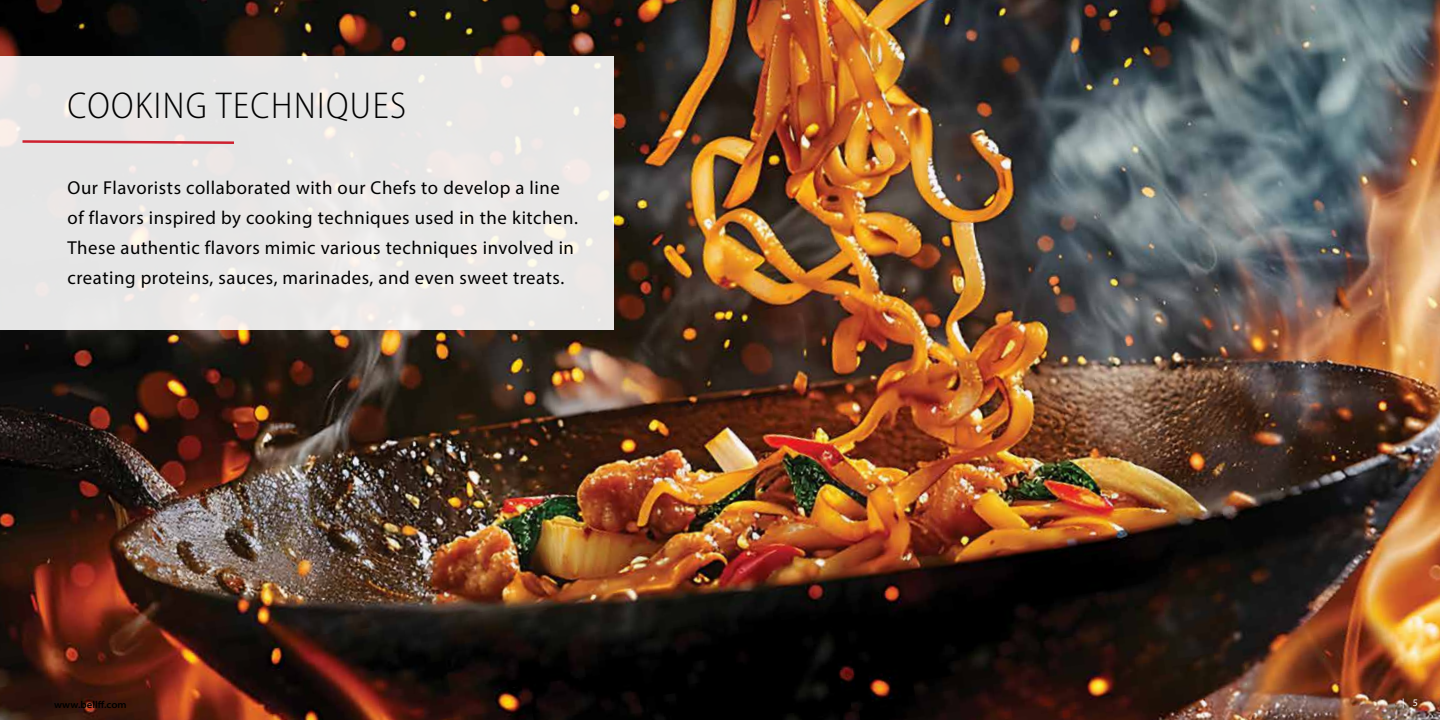
<style>
.page{position:relative;width:1440px;height:720px;background:#fff}
.page>*{position:absolute;margin:0;border:0;box-sizing:border-box;transform-origin:0 0}
.t1{font:300 semi-condensed 37.5px "Myriad Pro";letter-spacing:.04em;color:#000}
.t2{font:18.75px/30px "Myriad Pro";letter-spacing:.03em;color:#000}
.t3{font:600 semi-expanded 10px "Myriad Pro";color:#000}
.t4{font:10px "Myriad Pro";color:#fff}
</style>
<div class="page">
<img style="left:0;top:0;width:1440px;height:720px">
<div style="left:0;top:56px;width:614px;height:273px;background:#e7e7e6"></div>
<svg style="left:22px;top:139px;width:212px;height:6px"></svg>
<h1 class="t1" style="left:68px;top:83px;width:340px">COOKING TECHNIQUES</h1>
<p class="t2" style="left:68px;top:172px;width:512px">Our Flavorists collaborated with our Chefs to develop a line of flavors inspired by cooking techniques used in the kitchen.<br>These authentic flavors mimic various techniques involved in creating proteins, sauces, marinades, and even sweet treats.</p>
<p class="t3" style="left:54px;top:698px;width:74px">www.bellff.com</p>
<p class="t4" style="left:1402px;top:697px;width:18px">| 5</p>
</div>
